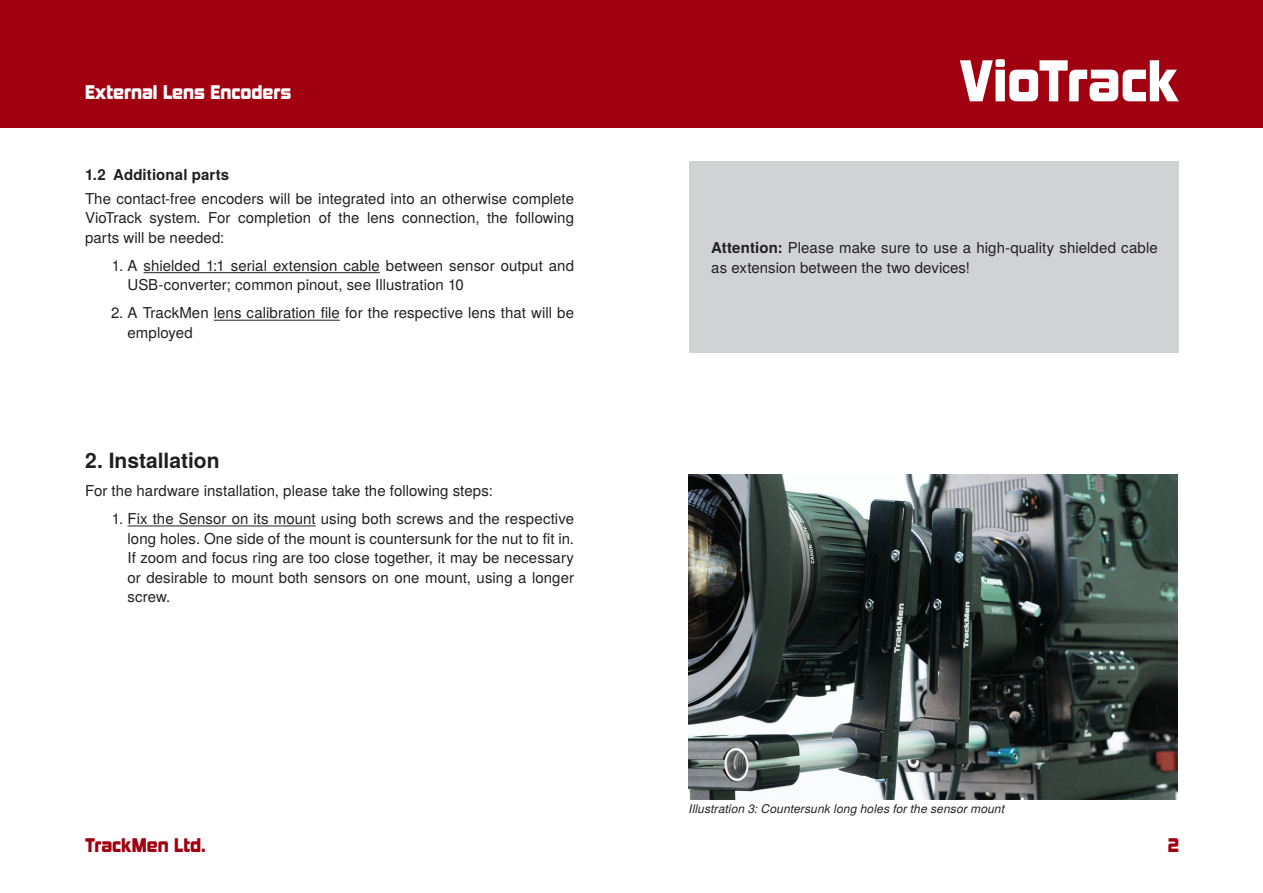
<style>
.page{position:relative;width:1263px;height:893px;background:#fff}
.page>*{position:absolute;margin:0;border:0;box-sizing:border-box;transform-origin:0 0}
.t1{font:54px "Kimberley Bl";color:#fff}
.t2{font:700 21px "Te X Gyre Heros";color:#231f20}
.t3{font:18px "Kimberley Bl";color:#fff}
.t4{font:18px "Kimberley Bl";color:#a10010}
.t5{font:15px/19.5px "Te X Gyre Heros";letter-spacing:.005em;color:#231f20}
.t6{font:700 15px "Te X Gyre Heros";letter-spacing:.01em;color:#231f20}
.t7{font:italic 12px "Te X Gyre Heros";letter-spacing:.01em;color:#231f20}
.s1{font-weight:700}
</style>
<div class="page">
<div style="left:0;top:0;width:1263px;height:128px;background:#a10010"></div>
<hr style="left:144px;top:272px;width:236px;height:1px;background:#231f20">
<hr style="left:214px;top:320px;width:126px;height:1px;background:#231f20">
<div style="left:690px;top:162px;width:489px;height:191px;background:#d1d2d4"></div>
<hr style="left:128px;top:526px;width:188px;height:1px;background:#231f20">
<img style="left:689px;top:474px;width:489px;height:325px">
<p class="t3" style="left:85px;top:81px;width:208px">External Lens Encoders</p>
<p class="t6" style="left:85px;top:163px;width:146px">1.2 Additional parts</p>
<p class="t5" style="left:85px;top:188px;width:490px;text-align:justify">The contact-free encoders will be integrated into an otherwise complete VioTrack system. For completion of the lens connection, the following parts will be needed:</p>
<p class="t5" style="left:128px;top:255px;width:448px;text-indent:-16px">1. A shielded 1:1 serial extension cable between sensor output and<br>USB-converter; common pinout, see Illustration 10</p>
<p class="t5" style="left:128px;top:302px;width:448px;text-indent:-16px">2. A TrackMen lens calibration file for the respective lens that will be employed</p>
<h2 class="t2" style="left:85px;top:444px;width:136px">2. Installation</h2>
<p class="t5" style="left:85px;top:480px;width:409px">For the hardware installation, please take the following steps:</p>
<p class="t5" style="left:128px;top:508px;width:448px;text-align:justify;text-indent:-16px">1. Fix the Sensor on its mount using both screws and the respective long holes. One side of the mount is countersunk for the nut to fit in.<br>If zoom and focus ring are too close together, it may be necessary or desirable to mount both sensors on one mount, using a longer screw.</p>
<h1 class="t1" style="left:959px;top:47px;width:221px">VioTrack</h1>
<p class="t5" style="left:711px;top:237px;width:448px"><span class="s1">Attention:</span> Please make sure to use a high-quality shielded cable as extension between the two devices!</p>
<p class="t7" style="left:689px;top:799px;width:317px">Illustration 3: Countersunk long holes for the sensor mount</p>
<p class="t4" style="left:85px;top:834px;width:122px">TrackMen Ltd.</p>
<p class="t4" style="left:1168px;top:834px;width:13px">2</p>
</div>
